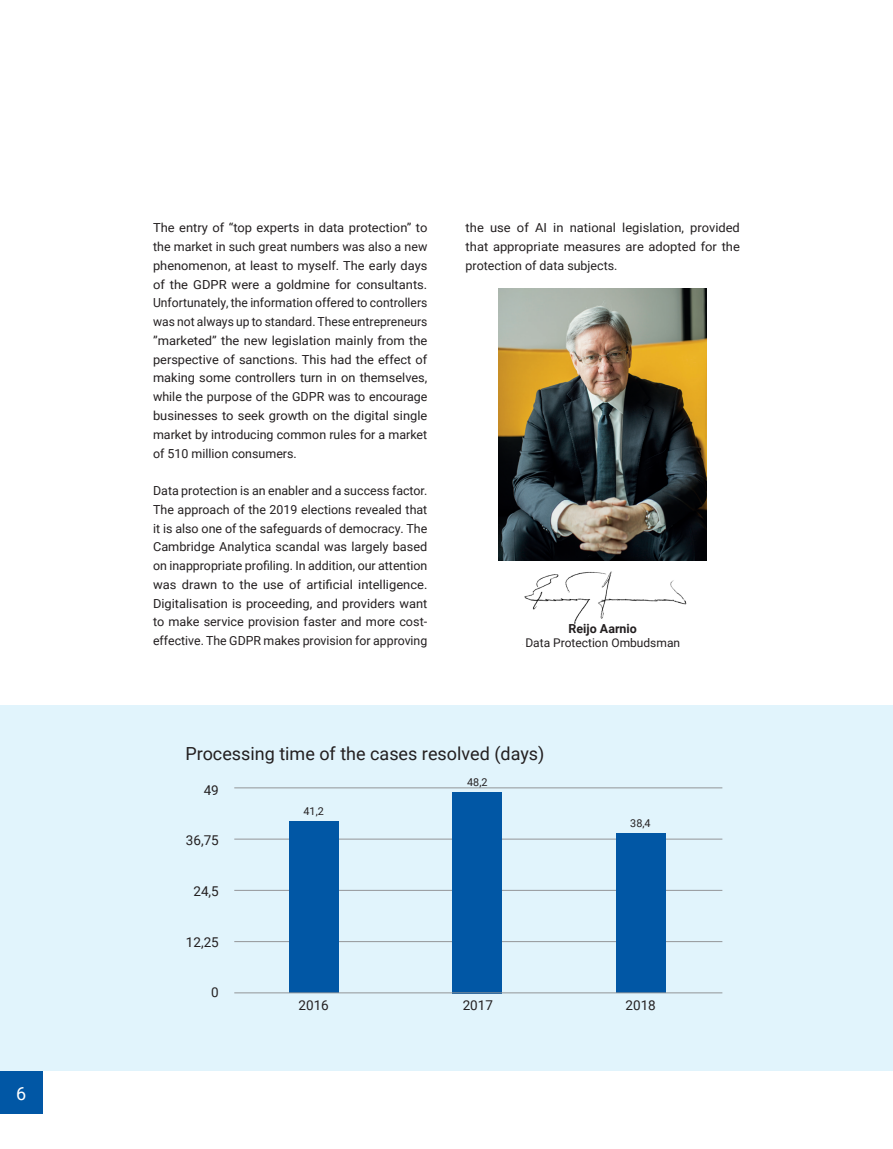
<style>
.page{position:relative;width:893px;height:1149px;background:#fff}
.page>*{position:absolute;margin:0;border:0;box-sizing:border-box;transform-origin:0 0}
.t1{font:20.25px "Roboto";color:#231f20}
.GRAAFIN_OTSIKKO{font:18px "Roboto";color:#231f20}
.t2{font:18px "Roboto";color:#fff}
.t3{font:13.5px "Roboto";color:#231f20}
.LEIPIS_A{font:12.45px/18.8px "Roboto";color:#231f20;text-align:justify;scale:1.04 1}
.LEIPIS_A-2{font:12.45px/18.8px "Roboto";color:#231f20;text-align:justify}
.LEIPIS_A-3{font:700 12.45px "Roboto";color:#231f20}
.LEIPIS_A-4{font:12px "Roboto";color:#231f20}
.t4{font:10.8px "Roboto";color:#231f20}
</style>
<div class="page">
<div style="left:0;top:1070px;width:43px;height:43px;background:#0157a5"></div>
<img style="left:507px;top:560px;width:191px;height:64px">
<div style="left:0;top:705px;width:893px;height:365px;background:#e1f4fc"></div>
<hr style="left:234px;top:787px;width:488px;height:1px;background:#939598">
<hr style="left:234px;top:940px;width:488px;height:1px;background:#939598">
<hr style="left:234px;top:889px;width:488px;height:1px;background:#939598">
<hr style="left:234px;top:838px;width:488px;height:1px;background:#939598">
<div style="left:289px;top:820px;width:50px;height:172px;background:#0157a5"></div>
<div style="left:452px;top:791px;width:50px;height:201px;background:#0157a5"></div>
<div style="left:616px;top:833px;width:49px;height:159px;background:#0157a5"></div>
<hr style="left:234px;top:992px;width:488px;height:1px;background:#939598">
<img style="left:499px;top:289px;width:208px;height:271px">
<h2 class="t2" style="left:16px;top:1080px;width:12px">6</h2>
<p class="LEIPIS_A" style="left:153px;top:218px;width:265px">The entry of “top experts in data protection” to the market in such great numbers was also a new phenomenon, at least to myself. The early days of the GDPR were a goldmine for consultants.<br>Unfortunately, the information offered to controllers was not always up to standard. These entrepreneurs ”marketed” the new legislation mainly from the perspective of sanctions. This had the effect of making some controllers turn in on themselves, while the purpose of the GDPR was to encourage businesses to seek growth on the digital single market by introducing common rules for a market of 510 million consumers.</p>
<p class="LEIPIS_A-2" style="left:153px;top:480px;width:276px">Data protection is an enabler and a success factor.<br>The approach of the 2019 elections revealed that it is also one of the safeguards of democracy. The Cambridge Analytica scandal was largely based on inappropriate profiling. In addition, our attention was drawn to the use of artificial intelligence.<br>Digitalisation is proceeding, and providers want to make service provision faster and more cost&shy;effective. The GDPR makes provision for approving</p>
<p class="LEIPIS_A" style="left:466px;top:218px;width:265px">the use of AI in national legislation, provided that appropriate measures are adopted for the protection of data subjects.</p>
<p class="LEIPIS_A-3" style="left:569px;top:619px;width:70px">Reijo Aarnio</p>
<p class="LEIPIS_A-4" style="left:525px;top:634px;width:156px">Data Protection Ombudsman</p>
<p class="GRAAFIN_OTSIKKO" style="left:185px;top:741px;width:361px">Processing time of the cases resolved (days)</p>
<p class="t1" style="left:247px;top:747px;width:419px">Processing time in the end of year 2018 (days)</p>
<p class="t3" style="left:204px;top:780px;width:17px">49</p>
<p class="t3" style="left:186px;top:830px;width:34px">36,75</p>
<p class="t3" style="left:193px;top:881px;width:27px">24,5</p>
<p class="t3" style="left:186px;top:932px;width:34px">12,25</p>
<p class="t3" style="left:211px;top:982px;width:9px">0</p>
<p class="t4" style="left:303px;top:803px;width:22px">41,2</p>
<p class="t4" style="left:467px;top:774px;width:22px">48,2</p>
<p class="t4" style="left:630px;top:815px;width:22px">38,4</p>
<p class="t3" style="left:298px;top:995px;width:32px">2016</p>
<p class="t3" style="left:463px;top:995px;width:32px">2017</p>
<p class="t3" style="left:625px;top:995px;width:32px">2018</p>
</div>
